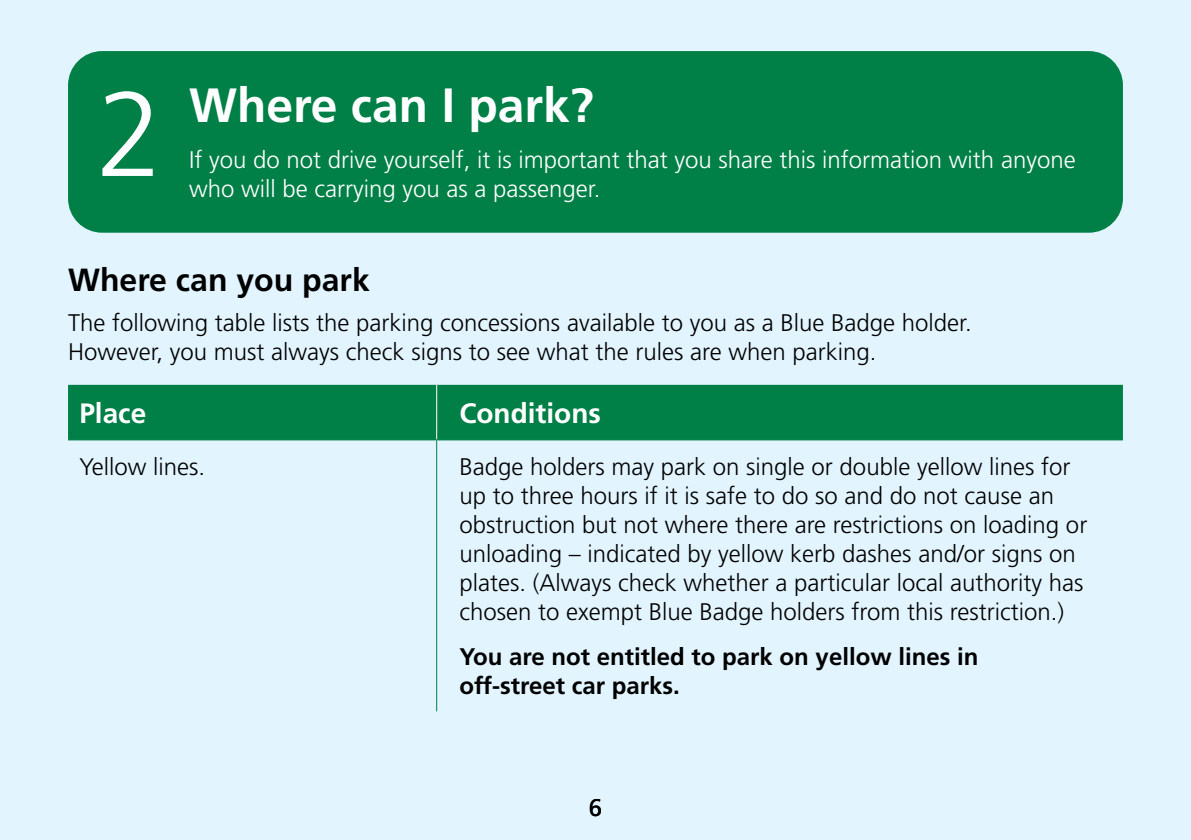
<style>
.page{position:relative;width:1191px;height:840px;background:#fff}
.page>*{position:absolute;margin:0;border:0;box-sizing:border-box;transform-origin:0 0}
.Large_Numbers{font:300 120px "Frutiger LT Std";color:#fff}
.H1_Heading_White{font:700 48px "Frutiger LT Std";color:#fff}
.H2_Sub_Heading{font:700 32px "Frutiger LT Std";color:#000}
.Table_Headings{font:700 28px "Frutiger LT Std";color:#fff}
.Body_Text_Black_3mm{font:300 24px/28.8px "Frutiger LT Std";color:#000}
.Body_Text_White{font:300 24px/28.8px "Frutiger LT Std";color:#fff}
.Body_Text_Black_3mm-2{font:700 24px/28.8px "Frutiger LT Std";color:#000}
.t1{font:24px "Frutiger LT Std";color:#000}
</style>
<div class="page">
<div style="left:0;top:0;width:1191px;height:839px;background:#e2f4fe"></div>
<div style="left:68px;top:384px;width:1055px;height:55px;background:#008047"></div>
<hr style="left:437px;top:439px;width:686px;height:1px;background:#008047">
<hr style="left:436px;top:440px;width:1px;height:271px;background:#008047">
<hr style="left:436px;top:384px;width:1px;height:55px;background:#fff">
<hr style="left:68px;top:439px;width:369px;height:1px;background:#008047">
<div style="left:68px;top:51px;width:1055px;height:181px;background:#008047;border-radius:34px"></div>
<p class="Large_Numbers" style="left:96px;top:66px;width:68px">2</p>
<h1 class="H1_Heading_White" style="left:189px;top:77px;width:406px">Where can I park?</h1>
<p class="Body_Text_White" style="left:189px;top:145px;width:888px">If you do not drive yourself, it is important that you share this information with anyone who will be carrying you as a passenger.</p>
<p class="H2_Sub_Heading" style="left:68px;top:261px;width:303px">Where can you park</p>
<p class="Body_Text_Black_3mm" style="left:68px;top:308px;width:905px">The following table lists the parking concessions available to you as a Blue Badge holder.<br>However, you must always check signs to see what the rules are when parking.</p>
<p class="Table_Headings" style="left:79px;top:396px;width:68px">Place</p>
<p class="Table_Headings" style="left:459px;top:396px;width:143px">Conditions</p>
<p class="Body_Text_Black_3mm" style="left:79px;top:453px;width:127px">Yellow lines.</p>
<p class="Body_Text_Black_3mm" style="left:459px;top:453px;width:629px">Badge holders may park on single or double yellow lines for up to three hours if it is safe to do so and do not cause an obstruction but not where there are restrictions on loading or unloading – indicated by yellow kerb dashes and/or signs on plates. (Always check whether a particular local authority has chosen to exempt Blue Badge holders from this restriction.)</p>
<p class="Body_Text_Black_3mm-2" style="left:459px;top:642px;width:520px">You are not entitled to park on yellow lines in off-street car parks.</p>
<p class="t1" style="left:589px;top:788px;width:15px">6</p>
<p class="t1" style="left:589px;top:793px;width:15px">6</p>
</div>
